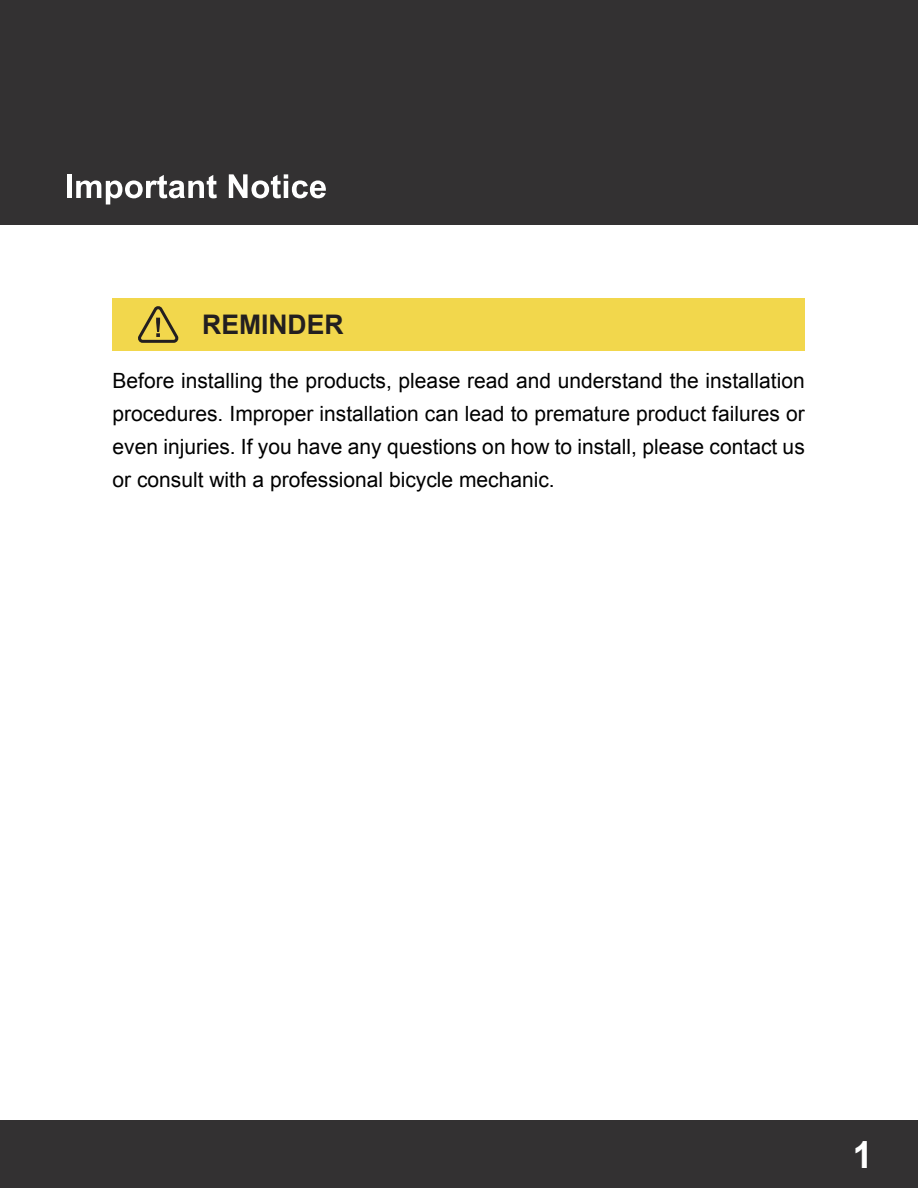
<style>
.page{position:relative;width:918px;height:1188px;background:#fff}
.page>*{position:absolute;margin:0;border:0;box-sizing:border-box;transform-origin:0 0}
.t1{font:700 37.5px "Arial";color:#fff;scale:.96 1}
.t2{font:700 27px "Arial";color:#231f20}
.t3{font:21px/33px "Arial";color:#000;text-align:justify}
</style>
<div class="page">
<div style="left:113px;top:298px;width:692px;height:53px;background:#f2d74c"></div>
<svg style="left:138px;top:306px;width:41px;height:37px"></svg>
<div style="left:0;top:1120px;width:918px;height:68px;background:#333132"></div>
<div style="left:0;top:0;width:918px;height:225px;background:#333132"></div>
<div style="left:67px;top:174px;width:5px;height:24px;background:#fff"></div>
<svg style="left:76px;top:175px;width:141px;height:30px"></svg>
<svg style="left:229px;top:174px;width:97px;height:24px"></svg>
<p class="t2" style="left:202px;top:307px;width:143px">REMINDER</p>
<p class="t3" style="left:112px;top:364px;width:694px">Before installing the products, please read and understand the installation procedures. Improper installation can lead to premature product failures or even injuries. If you have any questions on how to install, please contact us or consult with a professional bicycle mechanic.</p>
<h1 class="t1" style="left:853px;top:1130px;width:22px">1</h1>
</div>
